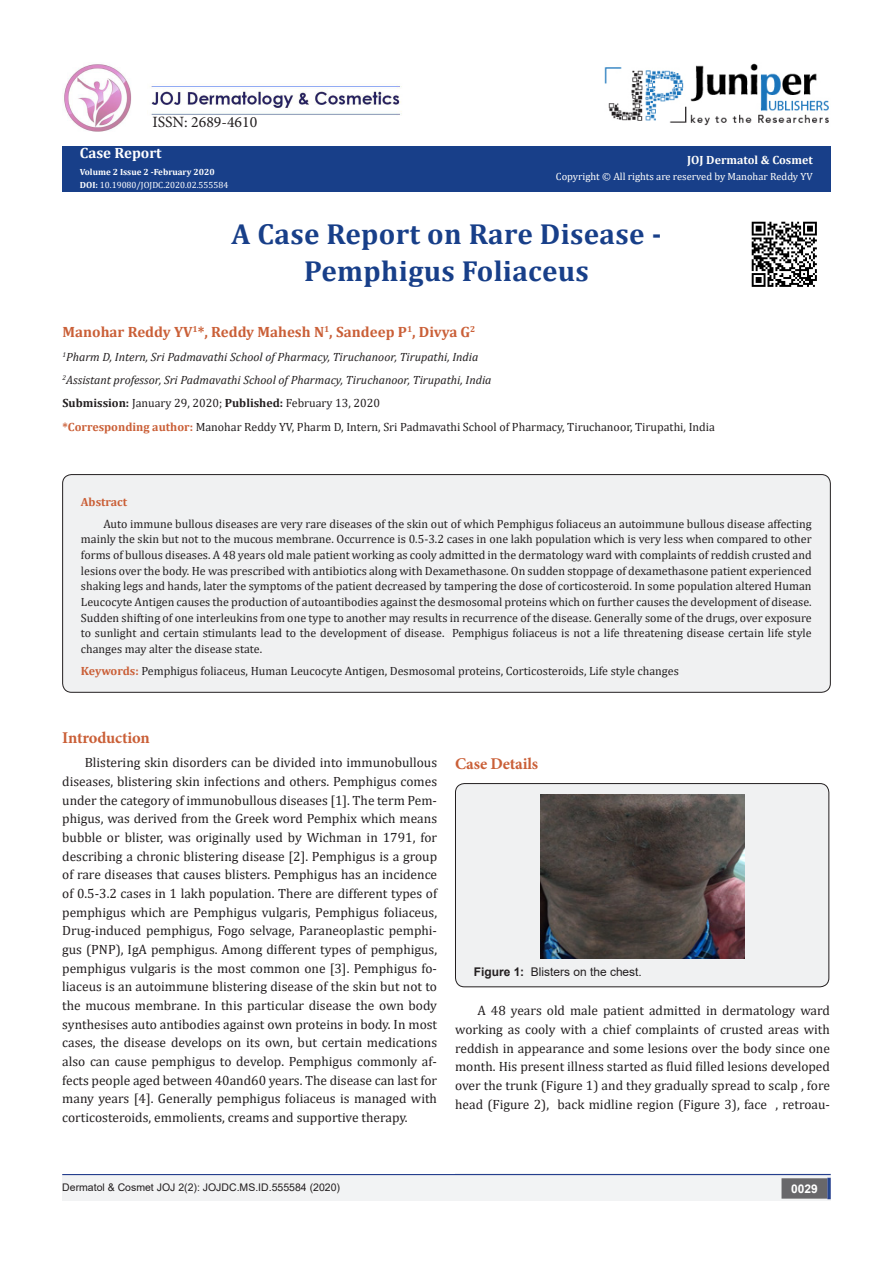
<style>
.page{position:relative;width:893px;height:1263px;background:#fff}
.page>*{position:absolute;margin:0;border:0;box-sizing:border-box;transform-origin:0 0}
.t1{font:700 29.1px/37.3px "Cambria";letter-spacing:.01em;color:#183f89;text-align:center}
.t2{font:700 16.5px "Minion Pro";letter-spacing:-.01em;color:#ca5f37}
.t3{font:15.75px "Minion Pro";color:#231f20}
.t4{font:700 15px "Cambria";color:#ca5f37}
.t5{font:700 15px "Cambria";color:#fff}
.t6{font:13.5px/18.8px "Cambria";color:#231f20;text-align:justify}
.t7{font:12px/15.8px "Cambria";color:#231f20;text-align:justify}
.t8{font:italic 12px "Cambria";color:#231f20}
.t9{font:12px "Arial";color:#231f20}
.t10{font:700 12px "Cambria";color:#fffefc}
.t11{font:700 12px "Cambria";color:#ca5f37}
.t12{font:700 12px "Arial";color:#fff}
.t13{font:10.5px "Arial";color:#231f20}
.t14{font:10.5px "Cambria";color:#fffefc}
.t15{font:9px "Cambria";color:#fff}
.t16{font:700 9px "Cambria";color:#fff}
.s1{font-weight:700}
.s2{font-weight:700;color:#ca5f37}
</style>
<div class="page">
<div style="left:62px;top:146px;width:768px;height:45px;background:#183f89"></div>
<img style="left:604px;top:63px;width:225px;height:63px">
<div style="left:62px;top:1174px;width:393px;height:27px;background:#f2f3f4"></div>
<div style="left:455px;top:1173px;width:376px;height:28px;background:#f2f3f4"></div>
<div style="left:782px;top:1179px;width:45px;height:19px;background:#68676a"></div>
<div style="left:781px;top:1178px;width:46px;height:20px;border:2px solid #68676a"></div>
<svg style="left:827px;top:1178px;width:4px;height:21px"></svg>
<hr style="left:62px;top:1174px;width:769px;height:1px;background:#253f8e">
<img style="left:64px;top:64px;width:338px;height:68px">
<div style="left:455px;top:783px;width:374px;height:204px;background:#f0f1f2;border-radius:9px"></div>
<div style="left:455px;top:783px;width:374px;height:204px;border:1px solid #231f20;border-radius:9px"></div>
<img style="left:540px;top:794px;width:204px;height:164px">
<div style="left:63px;top:475px;width:767px;height:217px;background:#f0f1f2;border-radius:9px"></div>
<div style="left:62px;top:474px;width:769px;height:219px;border:1px solid #231f20;border-radius:9px"></div>
<img style="left:751px;top:221px;width:66px;height:66px">
<p class="t3" style="left:152px;top:111px;width:106px">ISSN: 2689-4610</p>
<p class="t5" style="left:80px;top:143px;width:83px">Case Report</p>
<p class="t16" style="left:80px;top:165px;width:136px">Volume 2 Issue 2 -February 2020</p>
<p class="t15" style="left:80px;top:180px;width:150px"><span class="s1">DOI:</span> 10.19080/JOJDC.2020.02.555584</p>
<p class="t10" style="left:687px;top:152px;width:127px">JOJ Dermatol &amp; Cosmet</p>
<p class="t14" style="left:556px;top:170px;width:258px">Copyright © All rights are reserved by Manohar Reddy YV</p>
<p class="t1" style="left:231px;top:214px;width:431px">A Case Report on Rare Disease -<br>Pemphigus Foliaceus</p>
<p class="t4" style="left:63px;top:322px;width:414px">Manohar Reddy YV<sup>1</sup>*, Reddy Mahesh N<sup>1</sup>, Sandeep P<sup>1</sup>, Divya G<sup>2</sup></p>
<p class="t8" style="left:63px;top:348px;width:417px"><sup>1</sup>Pharm D, Intern, Sri Padmavathi School of Pharmacy, Tiruchanoor, Tirupathi, India</p>
<p class="t8" style="left:63px;top:371px;width:431px"><sup>2</sup>Assistant professor, Sri Padmavathi School of Pharmacy, Tiruchanoor, Tirupathi, India</p>
<p class="t7" style="left:63px;top:395px;width:319px"><span class="s1">Submission:</span> January 29, 2020; <span class="s1">Published:</span> February 13, 2020</p>
<p class="t7" style="left:63px;top:419px;width:654px"><span class="s2">*Corresponding author:</span> Manohar Reddy YV, Pharm D, Intern, Sri Padmavathi School of Pharmacy, Tiruchanoor, Tirupathi, India</p>
<p class="t11" style="left:81px;top:493px;width:48px">Abstract</p>
<p class="t7" style="left:81px;top:516px;width:732px;text-indent:22px">Auto immune bullous diseases are very rare diseases of the skin out of which Pemphigus foliaceus an autoimmune bullous disease affecting mainly the skin but not to the mucous membrane. Occurrence is 0.5-3.2 cases in one lakh population which is very less when compared to other forms of bullous diseases. A 48 years old male patient working as cooly admitted in the dermatology ward with complaints of reddish crusted and lesions over the body. He was prescribed with antibiotics along with Dexamethasone. On sudden stoppage of dexamethasone patient experienced shaking legs and hands, later the symptoms of the patient decreased by tampering the dose of corticosteroid. In some population altered Human Leucocyte Antigen causes the production of autoantibodies against the desmosomal proteins which on further causes the development of disease.<br>Sudden shifting of one interleukins from one type to another may results in recurrence of the disease. Generally some of the drugs, over exposure to sunlight and certain stimulants lead to the development of disease. Pemphigus foliaceus is not a life threatening disease certain life style changes may alter the disease state.</p>
<p class="t7" style="left:81px;top:663px;width:599px"><span class="s2">Keywords:</span> Pemphigus foliaceus, Human Leucocyte Antigen, Desmosomal proteins, Corticosteroids, Life style changes</p>
<p class="t2" style="left:62px;top:726px;width:89px">Introduction</p>
<p class="t6" style="left:62px;top:753px;width:376px;text-indent:22px">Blistering skin disorders can be divided into immunobullous diseases, blistering skin infections and others. Pemphigus comes under the category of immunobullous diseases [1]. The term Pem&shy;phigus, was derived from the Greek word Pemphix which means bubble or blister, was originally used by Wichman in 1791, for describing a chronic blistering disease [2]. Pemphigus is a group of rare diseases that causes blisters. Pemphigus has an incidence of 0.5-3.2 cases in 1 lakh population. There are different types of pemphigus which are Pemphigus vulgaris, Pemphigus foliaceus, Drug-induced pemphigus, Fogo selvage, Paraneoplastic pemphi&shy;gus (PNP), IgA pemphigus. Among different types of pemphigus, pemphigus vulgaris is the most common one [3]. Pemphigus fo&shy;liaceus is an autoimmune blistering disease of the skin but not to the mucous membrane. In this particular disease the own body synthesises auto antibodies against own proteins in body. In most cases, the disease develops on its own, but certain medications also can cause pemphigus to develop. Pemphigus commonly af&shy;fects people aged between 40and60 years. The disease can last for many years [4]. Generally pemphigus foliaceus is managed with corticosteroids, emmolients, creams and supportive therapy.</p>
<p class="t2" style="left:455px;top:752px;width:85px">Case Details</p>
<p class="t9" style="left:474px;top:963px;width:170px"><span class="s1">Figure 1:</span> Blisters on the chest.</p>
<p class="t6" style="left:455px;top:1001px;width:376px;text-indent:22px">A 48 years old male patient admitted in dermatology ward working as cooly with a chief complaints of crusted areas with reddish in appearance and some lesions over the body since one month. His present illness started as fluid filled lesions developed over the trunk (Figure 1) and they gradually spread to scalp , fore head (Figure 2), back midline region (Figure 3), face , retroau-</p>
<p class="t13" style="left:62px;top:1180px;width:279px">Dermatol &amp; Cosmet JOJ 2(2): JOJDC.MS.ID.555584 (2020)</p>
<p class="t12" style="left:791px;top:1180px;width:28px">0029</p>
</div>
